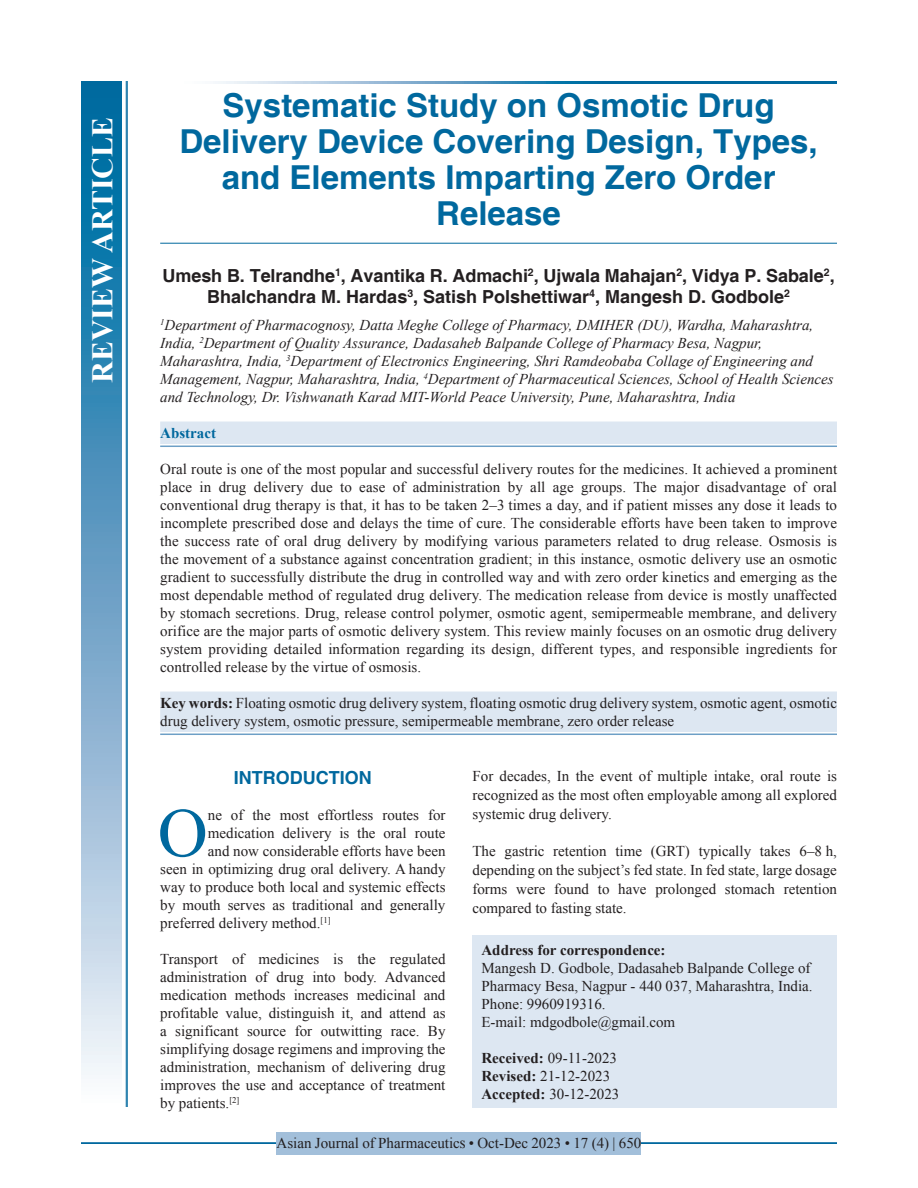
<style>
.page{position:relative;width:918px;height:1188px;background:#fff}
.page>*{position:absolute;margin:0;border:0;box-sizing:border-box;transform-origin:0 0}
.DROP_CAP_TX{font:69.3px "Times New Roman";color:#00689e}
.AT{font:700 33px/36px "Helvetica";color:#00689e;text-align:center}
.AH{font:700 30px "Times New Roman";color:#fff}
.AU{font:700 18px/21px "Helvetica";color:#231f20;text-align:center}
.t1{font:700 18px "Helvetica";color:#00689e}
.ABS{font:15px/18px "Times New Roman";letter-spacing:.005em;color:#231f20;text-align:justify}
.TX{font:15px/18px "Times New Roman";color:#231f20;text-align:justify}
.AFF{font:italic 15px/18px "Times New Roman";color:#231f20}
.DROP_CAP_TX-2{font:15px "Times New Roman";color:#231f20}
.KWD_2_L{font:15px/18px "Times New Roman";color:#231f20}
.ADD{font:15px/18px "Times New Roman";color:#231f20}
.HIS{font:15px/18px "Times New Roman";color:#231f20}
.RF{font:15px "Times New Roman";color:#231f20}
.ABSH{font:700 15px "Times New Roman";color:#00689e}
.s1{font-weight:700}
</style>
<div class="page">
<hr style="left:81px;top:1142px;width:756px;height:2px;background:#00689e">
<div style="left:277px;top:1132px;width:364px;height:22px;background:#a2bfda"></div>
<hr style="left:160px;top:243px;width:677px;height:1px;background:#00689e">
<div style="left:160px;top:422px;width:677px;height:22px;background:#dde7f2"></div>
<hr style="left:160px;top:446px;width:677px;height:1px;background:#6d9fc6">
<div style="left:160px;top:692px;width:677px;height:40px;background:#dde7f2"></div>
<hr style="left:160px;top:734px;width:677px;height:1px;background:#6d9fc6">
<div style="left:472px;top:936px;width:365px;height:172px;background:#dde7f2"></div>
<svg style="left:215px;top:81px;width:622px;height:3px;background:#4d94bc"></svg>
<div style="left:81px;top:81px;width:41px;height:1026px;background:linear-gradient(to bottom,#005e9a,#f6f0f9)"></div>
<hr style="left:127px;top:81px;width:1px;height:1026px;background:#00689e">
<hr style="left:126px;top:81px;width:1px;height:1026px;background:#00689e">
<p class="AH" style="left:81px;top:383px;width:267px;rotate:-90deg">REVIEW ARTICLE</p>
<p class="AT" style="left:179px;top:89px;width:640px">Systematic Study on Osmotic Drug<br>Delivery Device Covering Design, Types, and Elements Imparting Zero Order<br>Release</p>
<p class="AU" style="left:162px;top:266px;width:674px">Umesh B. Telrandhe<sup>1</sup>, Avantika R. Admachi<sup>2</sup>, Ujwala Mahajan<sup>2</sup>, Vidya P. Sabale<sup>2</sup>,<br>Bhalchandra M. Hardas<sup>3</sup>, Satish Polshettiwar<sup>4</sup>, Mangesh D. Godbole<sup>2</sup></p>
<p class="AFF" style="left:160px;top:316px;width:675px"><sup>1</sup>Department of Pharmacognosy, Datta Meghe College of Pharmacy, DMIHER (DU), Wardha, Maharashtra, India, <sup>2</sup>Department of Quality Assurance, Dadasaheb Balpande College of Pharmacy Besa, Nagpur, Maharashtra, India, <sup>3</sup>Department of Electronics Engineering, Shri Ramdeobaba Collage of Engineering and Management, Nagpur, Maharashtra, India, <sup>4</sup>Department of Pharmaceutical Sciences, School of Health Sciences and Technology, Dr. Vishwanath Karad MIT-World Peace University, Pune, Maharashtra, India</p>
<p class="ABSH" style="left:160px;top:422px;width:57px">Abstract</p>
<p class="ABS" style="left:160px;top:460px;width:678px">Oral route is one of the most popular and successful delivery routes for the medicines. It achieved a prominent place in drug delivery due to ease of administration by all age groups. The major disadvantage of oral conventional drug therapy is that, it has to be taken 2–3 times a day, and if patient misses any dose it leads to incomplete prescribed dose and delays the time of cure. The considerable efforts have been taken to improve the success rate of oral drug delivery by modifying various parameters related to drug release. Osmosis is the movement of a substance against concentration gradient; in this instance, osmotic delivery use an osmotic gradient to successfully distribute the drug in controlled way and with zero order kinetics and emerging as the most dependable method of regulated drug delivery. The medication release from device is mostly unaffected by stomach secretions. Drug, release control polymer, osmotic agent, semipermeable membrane, and delivery orifice are the major parts of osmotic delivery system. This review mainly focuses on an osmotic drug delivery system providing detailed information regarding its design, different types, and responsible ingredients for controlled release by the virtue of osmosis.</p>
<p class="KWD_2_L" style="left:160px;top:694px;width:678px"><span class="s1">Key words:</span> Floating osmotic drug delivery system, floating osmotic drug delivery system, osmotic agent, osmotic drug delivery system, osmotic pressure, semipermeable membrane, zero order release</p>
<h1 class="t1" style="left:234px;top:767px;width:139px">INTRODUCTION</h1>
<p class="DROP_CAP_TX" style="left:158px;top:784px;width:52px">O</p>
<p class="DROP_CAP_TX-2" style="left:208px;top:805px;width:239px">ne of the most effortless routes for</p>
<p class="DROP_CAP_TX-2" style="left:208px;top:823px;width:239px">medication delivery is the oral route</p>
<p class="DROP_CAP_TX-2" style="left:208px;top:841px;width:239px">and now considerable efforts have been</p>
<p class="DROP_CAP_TX-2" style="left:160px;top:859px;width:287px">seen in optimizing drug oral delivery. A handy</p>
<p class="DROP_CAP_TX-2" style="left:160px;top:877px;width:287px">way to produce both local and systemic effects</p>
<p class="DROP_CAP_TX-2" style="left:160px;top:895px;width:287px">by mouth serves as traditional and generally</p>
<p class="DROP_CAP_TX-2" style="left:160px;top:913px;width:172px">preferred delivery method.<sup>[1]</sup></p>
<p class="TX" style="left:160px;top:950px;width:287px">Transport of medicines is the regulated administration of drug into body. Advanced medication methods increases medicinal and profitable value, distinguish it, and attend as a significant source for outwitting race. By simplifying dosage regimens and improving the administration, mechanism of delivering drug improves the use and acceptance of treatment by patients.<sup>[2]</sup></p>
<p class="TX" style="left:472px;top:766px;width:366px;line-height:18.9px">For decades, In the event of multiple intake, oral route is recognized as the most often employable among all explored systemic drug delivery.</p>
<p class="TX" style="left:472px;top:841px;width:366px;line-height:18.9px">The gastric retention time (GRT) typically takes 6–8 h, depending on the subject’s fed state. In fed state, large dosage forms were found to have prolonged stomach retention compared to fasting state.</p>
<p class="ADD" style="left:482px;top:941px;width:333px"><span class="s1">Address for correspondence:<br></span>Mangesh D. Godbole, Dadasaheb Balpande College of Pharmacy Besa, Nagpur - 440 037, Maharashtra, India.<br>Phone: 9960919316.<br>E-mail: mdgodbole@gmail.com</p>
<p class="HIS" style="left:482px;top:1049px;width:139px"><span class="s1">Received:</span> 09-11-2023<br><span class="s1">Revised:</span> 21-12-2023<br><span class="s1">Accepted:</span> 30-12-2023</p>
<p class="RF" style="left:277px;top:1133px;width:366px">Asian Journal of Pharmaceutics • Oct-Dec 2023 • 17 (4) | 650</p>
</div>
